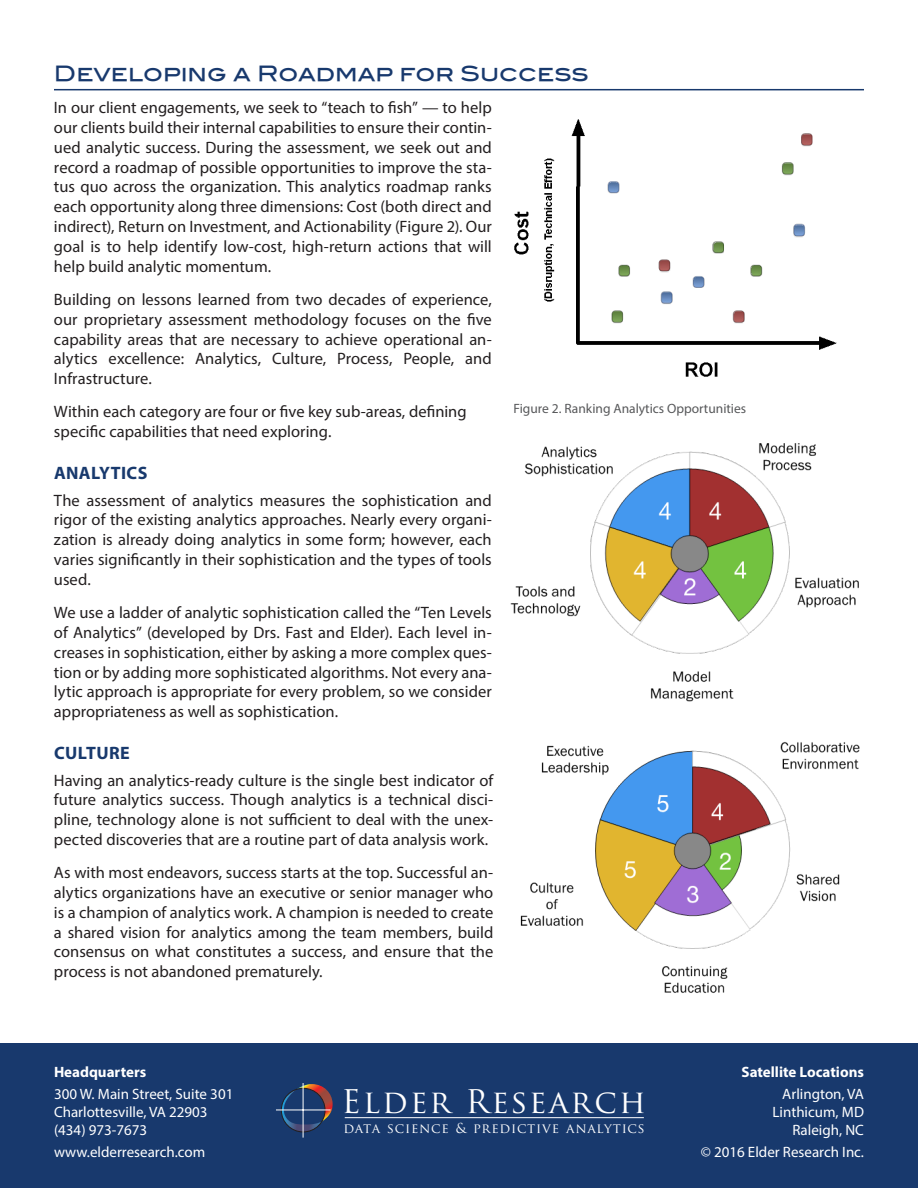
<style>
.page{position:relative;width:918px;height:1188px;background:#fff}
.page>*{position:absolute;margin:0;border:0;box-sizing:border-box;transform-origin:0 0}
.t1{font:31.8px "Trajan Pro";letter-spacing:.065em;color:#fff}
.Heading_1{font:21px "Blair Md ITCTT Medium";color:#18396d}
.Inline_Heading{font:700 18px "Myriad Pro";letter-spacing:.02em;color:#18396d}
.Body_Text{font:16.5px/19.8px "Myriad Pro";color:#231f20;text-align:justify}
.t2{font:15px/18px "Myriad Pro";color:#fff}
.t3{font:700 15px "Myriad Pro";color:#fff}
.t4{font:13.5px "Myriad Pro";color:#57585a}
.t5{font:13.5px "Trajan Pro";letter-spacing:.06em;color:#fff}
</style>
<div class="page">
<div style="left:0;top:1043px;width:918px;height:145px;background:#18396d"></div>
<svg style="left:281px;top:1084px;width:52px;height:48px"></svg>
<div style="left:281px;top:1088px;width:44px;height:44px;border:1px solid #221e1f;border-radius:50%"></div>
<hr style="left:303px;top:1083px;width:1px;height:55px;background:#fff">
<hr style="left:276px;top:1110px;width:55px;height:1px;background:#fff">
<hr style="left:345px;top:1117px;width:299px;height:1px;background:#fff">
<hr style="left:54px;top:89px;width:810px;height:1px;background:#18396d">
<img style="left:510px;top:443px;width:349px;height:259px">
<img style="left:520px;top:742px;width:340px;height:252px">
<img style="left:514px;top:119px;width:323px;height:258px">
<p class="Heading_1" style="left:54px;top:57px;width:536px">Developing a Roadmap for Success</p>
<p class="Body_Text" style="left:54px;top:98px;width:439px">In our client engagements, we seek to “teach to fish” — to help our clients build their internal capabilities to ensure their contin&shy;ued analytic success. During the assessment, we seek out and record a roadmap of possible opportunities to improve the sta&shy;tus quo across the organization. This analytics roadmap ranks each opportunity along three dimensions: Cost (both direct and indirect), Return on Investment, and Actionability (Figure 2). Our goal is to help identify low-cost, high-return actions that will help build analytic momentum.</p>
<p class="Body_Text" style="left:54px;top:289px;width:439px">Building on lessons learned from two decades of experience, our proprietary assessment methodology focuses on the five capability areas that are necessary to achieve operational an&shy;alytics excellence: Analytics, Culture, Process, People, and Infrastructure.</p>
<p class="Body_Text" style="left:54px;top:402px;width:414px">Within each category are four or five key sub-areas, defining specific capabilities that need exploring.</p>
<p class="Inline_Heading" style="left:54px;top:461px;width:95px">ANALYTICS</p>
<p class="Body_Text" style="left:54px;top:490px;width:439px">The assessment of analytics measures the sophistication and rigor of the existing analytics approaches. Nearly every organi&shy;zation is already doing analytics in some form; however, each varies significantly in their sophistication and the types of tools used.</p>
<p class="Body_Text" style="left:54px;top:602px;width:439px">We use a ladder of analytic sophistication called the “Ten Levels of Analytics” (developed by Drs. Fast and Elder). Each level in&shy;creases in sophistication, either by asking a more complex ques&shy;tion or by adding more sophisticated algorithms. Not every ana&shy;lytic approach is appropriate for every problem, so we consider appropriateness as well as sophistication.</p>
<p class="Inline_Heading" style="left:54px;top:741px;width:77px">CULTURE</p>
<p class="Body_Text" style="left:54px;top:770px;width:441px">Having an analytics-ready culture is the single best indicator of future analytics success. Though analytics is a technical disci&shy;pline, technology alone is not sufficient to deal with the unex&shy;pected discoveries that are a routine part of data analysis work.</p>
<p class="Body_Text" style="left:54px;top:863px;width:441px">As with most endeavors, success starts at the top. Successful an&shy;alytics organizations have an executive or senior manager who is a champion of analytics work. A champion is needed to create a shared vision for analytics among the team members, build consensus on what constitutes a success, and ensure that the process is not abandoned prematurely.</p>
<p class="t4" style="left:514px;top:400px;width:234px">Figure 2. Ranking Analytics Opportunities</p>
<p class="t3" style="left:54px;top:1062px;width:94px">Headquarters</p>
<p class="t2" style="left:54px;top:1085px;width:181px">300 W. Main Street, Suite 301<br>Charlottesville, VA 22903 (434) 973-7673</p>
<p class="t2" style="left:54px;top:1143px;width:153px">www.elderresearch.com</p>
<h1 class="t1" style="left:342px;top:1081px;width:306px">Elder Research</h1>
<p class="t5" style="left:343px;top:1119px;width:303px">data science &amp; predictive analytics</p>
<p class="t3" style="left:741px;top:1062px;width:124px">Satellite Locations</p>
<p class="t2" style="left:773px;top:1085px;width:93px;text-align:right">Arlington, VA<br>Linthicum, MD<br>Raleigh, NC</p>
<p class="t2" style="left:701px;top:1143px;width:165px">© 2016 Elder Research Inc.</p>
</div>
